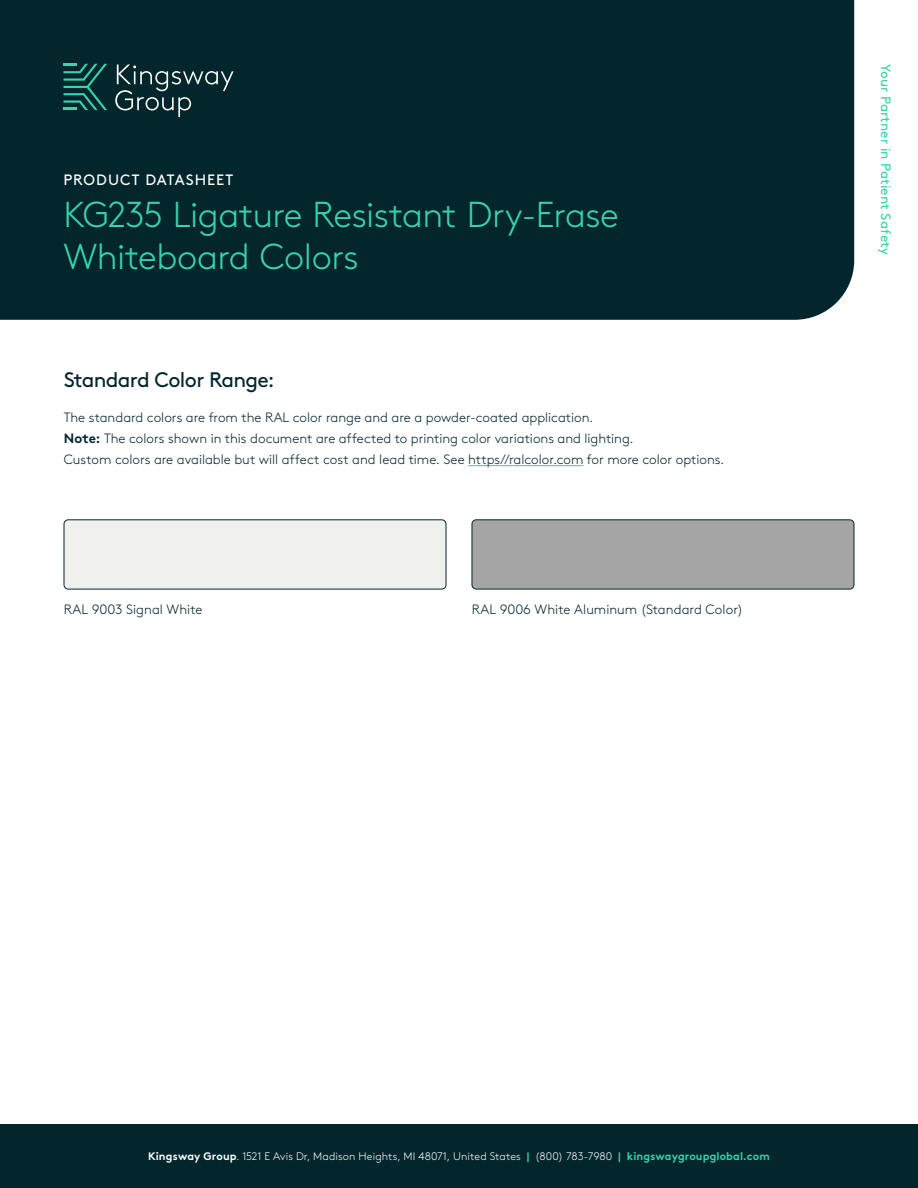
<style>
.page{position:relative;width:918px;height:1188px;background:#fff}
.page>*{position:absolute;margin:0;border:0;box-sizing:border-box;transform-origin:0 0}
.t1{font:300 36px/42px "Brown Pro";letter-spacing:-.015em;color:#37d4ae}
.t2{font:21px "Brown Pro";letter-spacing:-.03em;color:#03262d}
.t3{font:15px "Brown Pro";letter-spacing:.065em;color:#fff}
.t4{font:300 13.5px/21px "Brown Pro";color:#03262d}
.t5{font:13.5px "Brown Pro";letter-spacing:.005em;color:#37d4ae}
.t6{font:300 10.95px "Brown Pro";letter-spacing:.005em;color:#fff}
.s1{font-weight:700}
.s2{font-weight:700;color:#37d4ae}
</style>
<div class="page">
<div style="left:0;top:1124px;width:918px;height:64px;background:#03262d"></div>
<div style="left:0;top:0;width:854px;height:320px;background:#03262d"></div>
<svg style="left:115px;top:65px;width:119px;height:52px;background:#234147"></svg>
<svg style="left:63px;top:64px;width:44px;height:46px;background:#10534e"></svg>
<div style="left:64px;top:520px;width:382px;height:69px;background:#f0f1ec;border-radius:4px"></div>
<div style="left:64px;top:520px;width:382px;height:69px;border:1px solid #03262d;border-radius:4px"></div>
<div style="left:472px;top:520px;width:382px;height:69px;background:#a5a5a5;border-radius:4px"></div>
<div style="left:472px;top:520px;width:382px;height:69px;border:1px solid #03262d;border-radius:4px"></div>
<hr style="left:468px;top:465px;width:115px;height:1px;background:#37d4ae">
<p class="t3" style="left:63px;top:169px;width:171px">PRODUCT DATASHEET</p>
<h1 class="t1" style="left:63px;top:191px;width:557px">KG235 Ligature Resistant Dry-Erase<br>Whiteboard Colors</h1>
<h2 class="t2" style="left:64px;top:363px;width:213px">Standard Color Range:</h2>
<p class="t4" style="left:64px;top:406px;width:662px">The standard colors are from the RAL color range and are a powder-coated application.<br><span class="s1">Note:</span> The colors shown in this document are affected to printing color variations and lighting.<br>Custom colors are available but will affect cost and lead time. See https//ralcolor.com for more color options.</p>
<p class="t4" style="left:64px;top:598px;width:140px">RAL 9003 Signal White</p>
<p class="t4" style="left:472px;top:598px;width:273px">RAL 9006 White Aluminum (Standard Color)</p>
<p class="t5" style="left:896px;top:64px;width:193px;rotate:90deg">Your Partner in Patient Safety</p>
<p class="t6" style="left:148px;top:1148px;width:623px"><span class="s1">Kingsway Group</span>. 1521 E Avis Dr, Madison Heights, MI 48071, United States <span class="s2">|</span> (800) 783-7980 <span class="s2">| kingswaygroupglobal.com</span></p>
</div>
